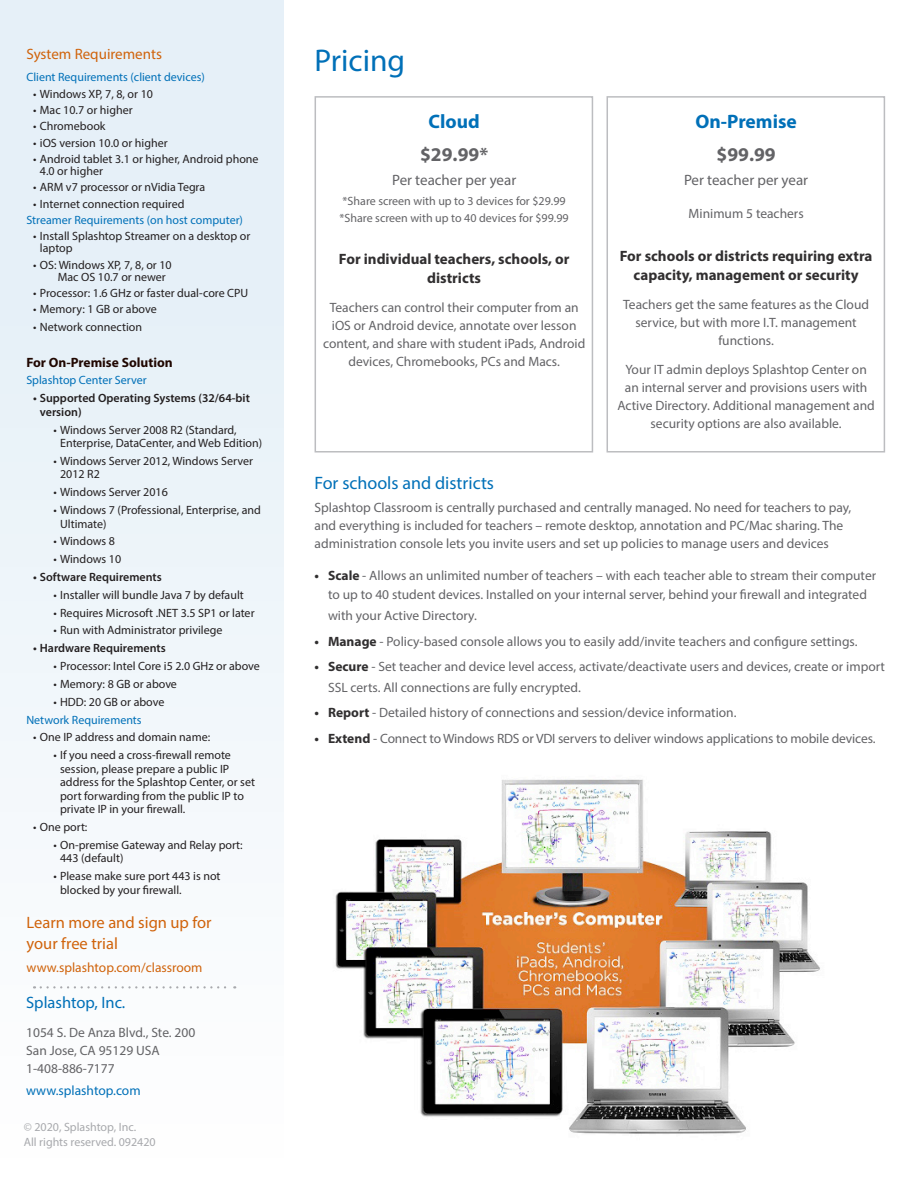
<style>
.page{position:relative;width:918px;height:1188px;background:#fff}
.page>*{position:absolute;margin:0;border:0;box-sizing:border-box;transform-origin:0 0}
.Header-Feature{font:31.5px "Myriad Pro";color:#0070b8}
.Header-Feature-2{font:700 19.5px "Myriad Pro";color:#0070b8}
.Header-Feature-3{font:700 19.5px "Myriad Pro";color:#636366}
.Header-Feature-4{font:18px "Myriad Pro";color:#0070b8}
.t1{font:16.5px/21px "Myriad Pro";color:#d0630b}
.Header-Feature-5{font:16.5px "Myriad Pro";color:#0070b8}
.Header-Feature-6{font:700 15px/19.5px "Myriad Pro";color:#312f30;text-align:center}
.Header-Feature-7{font:15px "Myriad Pro";color:#636366}
.Header-Feature-8{font:15px "Myriad Pro";color:#d0630b}
.Header-Feature-9{font:13.5px/18px "Myriad Pro";color:#636366;text-align:center}
.Paragraph-Feature{font:13.5px/18px "Myriad Pro";color:#636366}
.t2{font:13.5px "Myriad Pro";color:#d0630b}
.t3{font:700 13.5px "Myriad Pro";color:#200701}
.Paragraph-Feature-2{font:13.5px "Myriad Pro";color:#0070b8}
.t4{font:12px/13.5px "Myriad Pro";color:#231f20}
.t5{font:12px "Myriad Pro";color:#0070b8}
.t6{font:600 12px/13.5px "Myriad Pro";color:#231f20}
.Header-Feature-10{font:12px "Myriad Pro";color:#636366}
.FinePrint{font:12px/15px "Myriad Pro";color:#a8a9ad}
.s1{font-weight:700;color:#312f30}
</style>
<div class="page">
<div style="left:0;top:0;width:284px;height:1188px;background:linear-gradient(to bottom,#e1edf7,#fefefe)"></div>
<img style="left:335px;top:779px;width:485px;height:355px">
<svg style="left:41px;top:986px;width:194px;height:3px"></svg>
<div style="left:315px;top:96px;width:278px;height:357px;border:2px solid #bcbdc0"></div>
<div style="left:607px;top:96px;width:278px;height:357px;border:2px solid #bcbdc0"></div>
<p class="Header-Feature-8" style="left:26px;top:44px;width:137px">System Requirements</p>
<p class="t5" style="left:26px;top:70px;width:180px">Client Requirements (client devices)</p>
<p class="t4" style="left:33px;top:87px;width:121px">• Windows XP, 7, 8, or 10</p>
<p class="t4" style="left:33px;top:103px;width:101px">• Mac 10.7 or higher</p>
<p class="t4" style="left:33px;top:119px;width:74px">• Chromebook</p>
<p class="t4" style="left:33px;top:136px;width:136px">• iOS version 10.0 or higher</p>
<p class="t4" style="left:40px;top:153px;width:220px;line-height:12px;text-indent:-7px">• Android tablet 3.1 or higher, Android phone<br>4.0 or higher</p>
<p class="t4" style="left:33px;top:180px;width:174px">• ARM v7 processor or nVidia Tegra</p>
<p class="t4" style="left:33px;top:197px;width:153px">• Internet connection required</p>
<p class="t5" style="left:26px;top:212px;width:218px">Streamer Requirements (on host computer)</p>
<p class="t4" style="left:40px;top:230px;width:212px;line-height:12px;text-indent:-7px">• Install Splashtop Streamer on a desktop or laptop</p>
<p class="t4" style="left:58px;top:258px;width:116px;line-height:12px;text-indent:-25px">• OS: Windows XP, 7, 8, or 10<br>Mac OS 10.7 or newer</p>
<p class="t4" style="left:33px;top:286px;width:217px">• Processor: 1.6 GHz or faster dual-core CPU</p>
<p class="t4" style="left:33px;top:302px;width:125px">• Memory: 1 GB or above</p>
<p class="t4" style="left:33px;top:320px;width:110px">• Network connection</p>
<p class="t3" style="left:26px;top:353px;width:148px">For On-Premise Solution</p>
<p class="t5" style="left:26px;top:373px;width:122px">Splashtop Center Server</p>
<p class="t6" style="left:40px;top:391px;width:211px;text-indent:-7px">• Supported Operating Systems (32/64-bit version)</p>
<p class="t4" style="left:60px;top:423px;width:204px;text-indent:-7px">• Windows Server 2008 R2 (Standard,<br>Enterprise, DataCenter, and Web Edition)</p>
<p class="t4" style="left:60px;top:454px;width:194px;text-indent:-7px">• Windows Server 2012, Windows Server<br>2012 R2</p>
<p class="t4" style="left:53px;top:485px;width:116px">• Windows Server 2016</p>
<p class="t4" style="left:60px;top:503px;width:202px;text-indent:-7px">• Windows 7 (Professional, Enterprise, and<br>Ultimate)</p>
<p class="t4" style="left:53px;top:534px;width:63px">• Windows 8</p>
<p class="t4" style="left:53px;top:552px;width:69px">• Windows 10</p>
<p class="t6" style="left:33px;top:570px;width:130px">• Software Requirements</p>
<p class="t4" style="left:53px;top:588px;width:192px">• Installer will bundle Java 7 by default</p>
<p class="t4" style="left:53px;top:606px;width:203px">• Requires Microsoft .NET 3.5 SP1 or later</p>
<p class="t4" style="left:53px;top:623px;width:171px">• Run with Administrator privilege</p>
<p class="t6" style="left:33px;top:641px;width:134px">• Hardware Requirements</p>
<p class="t4" style="left:53px;top:659px;width:208px">• Processor: Intel Core i5 2.0 GHz or above</p>
<p class="t4" style="left:53px;top:677px;width:125px">• Memory: 8 GB or above</p>
<p class="t4" style="left:53px;top:695px;width:113px">• HDD: 20 GB or above</p>
<p class="t5" style="left:26px;top:712px;width:117px">Network Requirements</p>
<p class="t4" style="left:33px;top:730px;width:179px">• One IP address and domain name:</p>
<p class="t4" style="left:60px;top:748px;width:196px;text-indent:-7px">• If you need a cross-firewall remote session, please prepare a public IP address for the Splashtop Center, or set port forwarding from the public IP to private IP in your firewall.</p>
<p class="t4" style="left:33px;top:820px;width:56px">• One port:</p>
<p class="t4" style="left:60px;top:838px;width:184px;text-indent:-7px">• On-premise Gateway and Relay port:<br>443 (default)</p>
<p class="t4" style="left:60px;top:869px;width:162px;text-indent:-7px">• Please make sure port 443 is not blocked by your firewall.</p>
<p class="t1" style="left:27px;top:911px;width:186px">Learn more and sign up for your free trial</p>
<p class="t2" style="left:27px;top:960px;width:177px">www.splashtop.com/classroom</p>
<p class="Header-Feature-5" style="left:26px;top:993px;width:101px">Splashtop, Inc.</p>
<p class="Paragraph-Feature" style="left:26px;top:1023px;width:171px">1054 S. De Anza Blvd., Ste. 200<br>San Jose, CA 95129 USA<br>1-408-886-7177</p>
<p class="Paragraph-Feature-2" style="left:26px;top:1082px;width:116px">www.splashtop.com</p>
<p class="FinePrint" style="left:24px;top:1119px;width:133px">© 2020, Splashtop, Inc.<br>All rights reserved. 092420</p>
<p class="Header-Feature" style="left:315px;top:41px;width:92px">Pricing</p>
<p class="Header-Feature-2" style="left:429px;top:109px;width:53px">Cloud</p>
<p class="Header-Feature-3" style="left:420px;top:142px;width:70px">$29.99*</p>
<p class="Header-Feature-7" style="left:392px;top:171px;width:126px">Per teacher per year</p>
<p class="Header-Feature-10" style="left:343px;top:193px;width:225px">*Share screen with up to 3 devices for $29.99</p>
<p class="Header-Feature-10" style="left:340px;top:210px;width:231px">*Share screen with up to 40 devices for $99.99</p>
<p class="Header-Feature-6" style="left:339px;top:249px;width:232px">For individual teachers, schools, or districts</p>
<p class="Header-Feature-9" style="left:323px;top:299px;width:264px">Teachers can control their computer from an iOS or Android device, annotate over lesson content, and share with student iPads, Android devices, Chromebooks, PCs and Macs.</p>
<p class="Header-Feature-2" style="left:695px;top:109px;width:103px">On-Premise</p>
<p class="Header-Feature-3" style="left:717px;top:142px;width:61px">$99.99</p>
<p class="Header-Feature-7" style="left:684px;top:171px;width:126px">Per teacher per year</p>
<p class="Header-Feature-9" style="left:689px;top:205px;width:117px">Minimum 5 teachers</p>
<p class="Header-Feature-6" style="left:620px;top:245px;width:254px">For schools or districts requiring extra capacity, management or security</p>
<p class="Header-Feature-9" style="left:623px;top:295px;width:247px">Teachers get the same features as the Cloud service, but with more I.T. management functions.</p>
<p class="Header-Feature-9" style="left:617px;top:360px;width:259px">Your IT admin deploys Splashtop Center on an internal server and provisions users with Active Directory. Additional management and security options are also available.</p>
<p class="Header-Feature-4" style="left:315px;top:472px;width:181px">For schools and districts</p>
<p class="Header-Feature-9" style="left:315px;top:498px;width:538px;text-align:left">Splashtop Classroom is centrally purchased and centrally managed. No need for teachers to pay, and everything is included for teachers – remote desktop, annotation and PC/Mac sharing. The administration console lets you invite users and set up policies to manage users and devices</p>
<p class="Header-Feature-9" style="left:315px;top:565px;width:563px;line-height:19.5px"><span class="s1">• Scale</span> - Allows an unlimited number of teachers – with each teacher able to stream their computer to up to 40 student devices. Installed on your internal server, behind your firewall and integrated</p>
<p class="Header-Feature-9" style="left:328px;top:607px;width:150px">with your Active Directory.</p>
<p class="Header-Feature-9" style="left:315px;top:632px;width:545px"><span class="s1">• Manage</span> - Policy-based console allows you to easily add/invite teachers and configure settings.</p>
<p class="Header-Feature-9" style="left:328px;top:656px;width:558px;line-height:21px;text-align:left;text-indent:-14px"><span class="s1">• Secure</span> - Set teacher and device level access, activate/deactivate users and devices, create or import<br>SSL certs. All connections are fully encrypted.</p>
<p class="Header-Feature-9" style="left:315px;top:704px;width:424px"><span class="s1">• Report</span> - Detailed history of connections and session/device information.</p>
<p class="Header-Feature-9" style="left:315px;top:729px;width:563px"><span class="s1">• Extend</span> - Connect to Windows RDS or VDI servers to deliver windows applications to mobile devices.</p>
</div>
